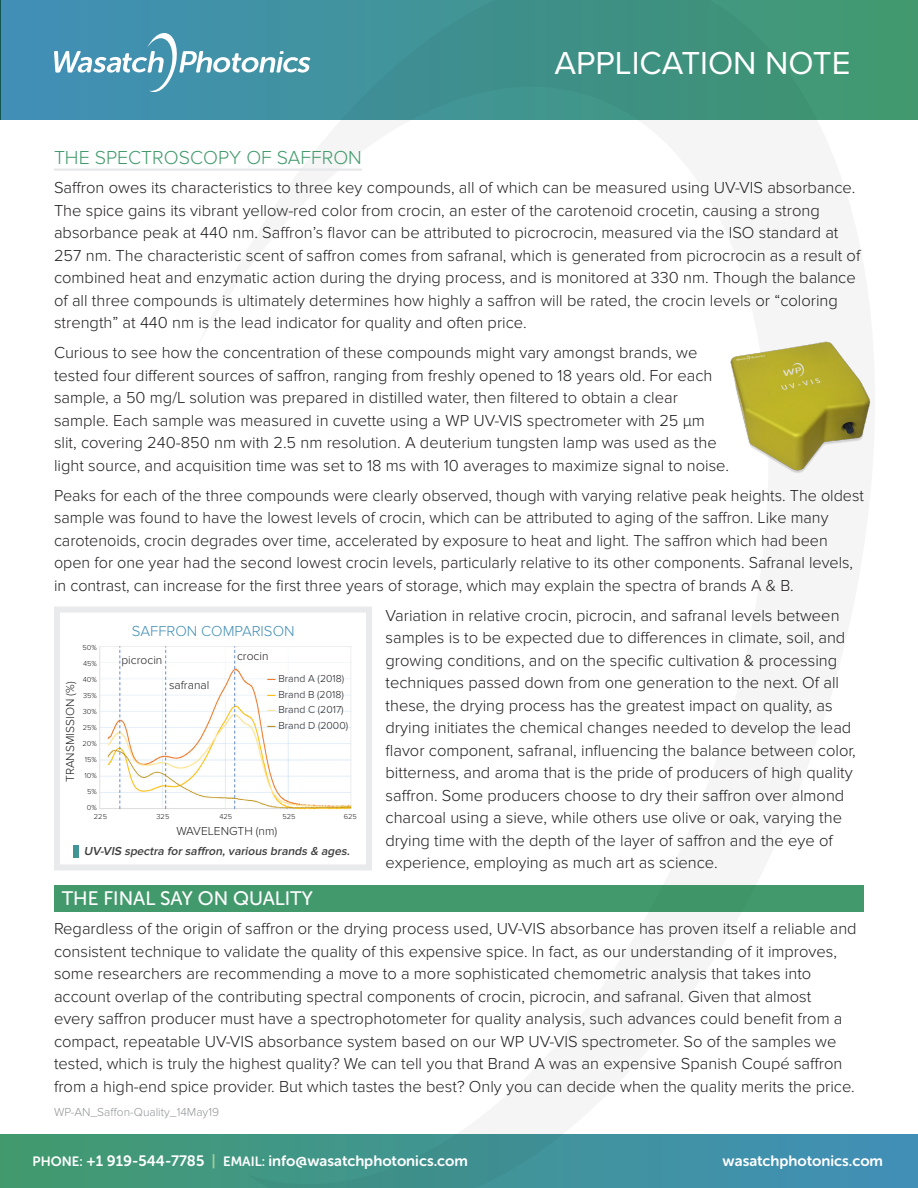
<style>
.page{position:relative;width:918px;height:1188px;background:#fff}
.page>*{position:absolute;margin:0;border:0;box-sizing:border-box;transform-origin:0 0}
.t1{font:33px "Proxima Nova";color:#fff}
.Secondary_Section_Ti{font:300 19.5px "Proxima Nova";color:#429a6c}
.Conclusion{font:19.5px "Museo Sans Rounded 500";color:#fff}
.Body_Copy{font:300 16.5px/22.5px "Proxima Nova";color:#231f20}
.t2{font:15px "Museo Sans Rounded 700";color:#fff}
.t3{font:300 15px "Proxima Nova";color:#418fb6}
.t4{font:300 12px "Proxima Nova";color:#231f20}
.t5{font:italic 600 12px "Proxima Nova";color:#3e3e3f}
.t6{font:300 12px "Proxima Nova";color:#939598}
.t7{font:300 10.5px "Proxima Nova";color:#231f20}
.t8{font:300 7.5px "Proxima Nova";color:#231f20}
.s1{font-weight:700;color:#ec7b2f}
.s2{font-weight:700;color:#fbbf12}
.s3{font-weight:700;color:#fce799}
.s4{font-weight:700;color:#bd912d}
.s5{font-size:13.5px}
.s6{color:#a3cf9a}
</style>
<div class="page">
<div style="left:0;top:0;width:918px;height:120px;background:linear-gradient(to right,#418fb9,#3f966b)"></div>
<svg style="left:54px;top:33px;width:256px;height:59px;background:#5ea2b7"></svg>
<hr style="left:0;top:0;width:1px;height:120px;background:#10564d">
<div style="left:0;top:1134px;width:918px;height:54px;background:linear-gradient(to right,#41996d,#408eb8)"></div>
<hr style="left:54px;top:168px;width:308px;height:3px;background:#e6e7e9">
<div style="left:54px;top:607px;width:318px;height:263px;background:#fff;border:6px solid #e9eaeb"></div>
<img style="left:99px;top:646px;width:253px;height:164px">
<img style="left:730px;top:341px;width:141px;height:133px">
<svg style="left:73px;top:845px;width:5px;height:12px"></svg>
<div style="left:54px;top:885px;width:810px;height:27px;background:#429a6c"></div>
<p class="t1" style="left:554px;top:39px;width:298px">APPLICATION NOTE</p>
<p class="Secondary_Section_Ti" style="left:54px;top:146px;width:309px">THE SPECTROSCOPY OF SAFFRON</p>
<p class="Body_Copy" style="left:54px;top:177px;width:808px">Saffron owes its characteristics to three key compounds, all of which can be measured using UV-VIS absorbance.<br>The spice gains its vibrant yellow-red color from crocin, an ester of the carotenoid crocetin, causing a strong absorbance peak at 440 nm. Saffron’s flavor can be attributed to picrocrocin, measured via the ISO standard at 257 nm. The characteristic scent of saffron comes from safranal, which is generated from picrocrocin as a result of combined heat and enzymatic action during the drying process, and is monitored at 330 nm. Though the balance of all three compounds is ultimately determines how highly a saffron will be rated, the crocin levels or “coloring strength” at 440 nm is the lead indicator for quality and often price.</p>
<p class="Body_Copy" style="left:54px;top:342px;width:677px">Curious to see how the concentration of these compounds might vary amongst brands, we tested four different sources of saffron, ranging from freshly opened to 18 years old. For each sample, a 50 mg/L solution was prepared in distilled water, then filtered to obtain a clear sample. Each sample was measured in cuvette using a WP UV-VIS spectrometer with 25 µm slit, covering 240-850 nm with 2.5 nm resolution. A deuterium tungsten lamp was used as the light source, and acquisition time was set to 18 ms with 10 averages to maximize signal to noise.</p>
<p class="Body_Copy" style="left:54px;top:484px;width:812px">Peaks for each of the three compounds were clearly observed, though with varying relative peak heights. The oldest sample was found to have the lowest levels of crocin, which can be attributed to aging of the saffron. Like many carotenoids, crocin degrades over time, accelerated by exposure to heat and light. The saffron which had been open for one year had the second lowest crocin levels, particularly relative to its other components. Safranal levels, in contrast, can increase for the first three years of storage, which may explain the spectra of brands A &amp; B.</p>
<p class="Body_Copy" style="left:386px;top:604px;width:472px">Variation in relative crocin, picrocin, and safranal levels between samples is to be expected due to differences in climate, soil, and growing conditions, and on the specific cultivation &amp; processing techniques passed down from one generation to the next. Of all these, the drying process has the greatest impact on quality, as drying initiates the chemical changes needed to develop the lead flavor component, safranal, influencing the balance between color, bitterness, and aroma that is the pride of producers of high quality saffron. Some producers choose to dry their saffron over almond charcoal using a sieve, while others use olive or oak, varying the drying time with the depth of the layer of saffron and the eye of experience, employing as much art as science.</p>
<p class="t3" style="left:132px;top:622px;width:164px">SAFFRON COMPARISON</p>
<p class="t8" style="left:83px;top:643px;width:16px">50%</p>
<p class="t8" style="left:83px;top:659px;width:15px">45%</p>
<p class="t8" style="left:83px;top:675px;width:16px">40%</p>
<p class="t8" style="left:83px;top:691px;width:15px">35%</p>
<p class="t8" style="left:83px;top:707px;width:16px">30%</p>
<p class="t8" style="left:83px;top:723px;width:16px">25%</p>
<p class="t8" style="left:83px;top:739px;width:16px">20%</p>
<p class="t8" style="left:85px;top:755px;width:14px">15%</p>
<p class="t8" style="left:85px;top:771px;width:14px">10%</p>
<p class="t8" style="left:87px;top:787px;width:11px">5%</p>
<p class="t8" style="left:87px;top:803px;width:11px">0%</p>
<p class="t5" style="left:84px;top:844px;width:270px">UV-VIS spectra forsaffron,various brands &amp; ages.</p>
<p class="t4" style="left:237px;top:649px;width:33px">crocin</p>
<p class="t4" style="left:122px;top:653px;width:42px">picrocin</p>
<p class="t7" style="left:267px;top:672px;width:79px"><span class="s1">—</span> Brand A (2018)</p>
<p class="t7" style="left:267px;top:688px;width:78px"><span class="s2">—</span> Brand B (2018)</p>
<p class="t7" style="left:267px;top:704px;width:78px"><span class="s3">—</span> Brand C (2017)</p>
<p class="t7" style="left:267px;top:719px;width:83px"><span class="s4">—</span> Brand D (2000)</p>
<p class="t4" style="left:169px;top:679px;width:42px">safranal</p>
<p class="t4" style="left:63px;top:782px;width:102px;rotate:-90deg">TRANSMISSION (%)</p>
<p class="t8" style="left:94px;top:812px;width:15px">225</p>
<p class="t8" style="left:157px;top:812px;width:14px">325</p>
<p class="t8" style="left:220px;top:812px;width:14px">425</p>
<p class="t8" style="left:282px;top:812px;width:15px">525</p>
<p class="t8" style="left:344px;top:812px;width:15px">625</p>
<p class="t4" style="left:176px;top:825px;width:102px">WAVELENGTH (nm)</p>
<p class="Conclusion" style="left:62px;top:888px;width:253px">THE FINAL SAY ON QUALITY</p>
<p class="Body_Copy" style="left:54px;top:918px;width:804px">Regardless of the origin of saffron or the drying process used, UV-VIS absorbance has proven itself a reliable and</p>
<p class="Body_Copy" style="left:54px;top:940px;width:785px">consistent technique to validate the quality of this expensive spice. In fact, as our understanding of it improves, some researchers are recommending a move to a more sophisticated chemometric analysis that takes into account overlap of the contributing spectral components of crocin, picrocin, and safranal. Given that almost</p>
<p class="Body_Copy" style="left:54px;top:1008px;width:790px">every saffron producer must have a spectrophotometer for quality analysis, such advances could benefit from a</p>
<p class="Body_Copy" style="left:54px;top:1030px;width:784px">compact, repeatable UV-VIS absorbance system based on our WP UV-VIS spectrometer. So of the samples we</p>
<p class="Body_Copy" style="left:54px;top:1053px;width:790px">tested, which is truly the highest quality? We can tell you that Brand A was an expensive Spanish Coupé saffron</p>
<p class="Body_Copy" style="left:54px;top:1075px;width:802px">from a high-end spice provider. But which tastes the best? Only you can decide when the quality merits the price.</p>
<p class="t6" style="left:54px;top:1106px;width:167px">WP-AN_Saffon-Quality_14May19</p>
<p class="t2" style="left:33px;top:1152px;width:437px"><span class="s5">PHONE:</span> +1 919-544-7785 <span class="s6">|</span> <span class="s5">EMAIL:</span> info@wasatchphotonics.com</p>
<p class="t2" style="left:723px;top:1152px;width:162px">wasatchphotonics.com</p>
</div>
